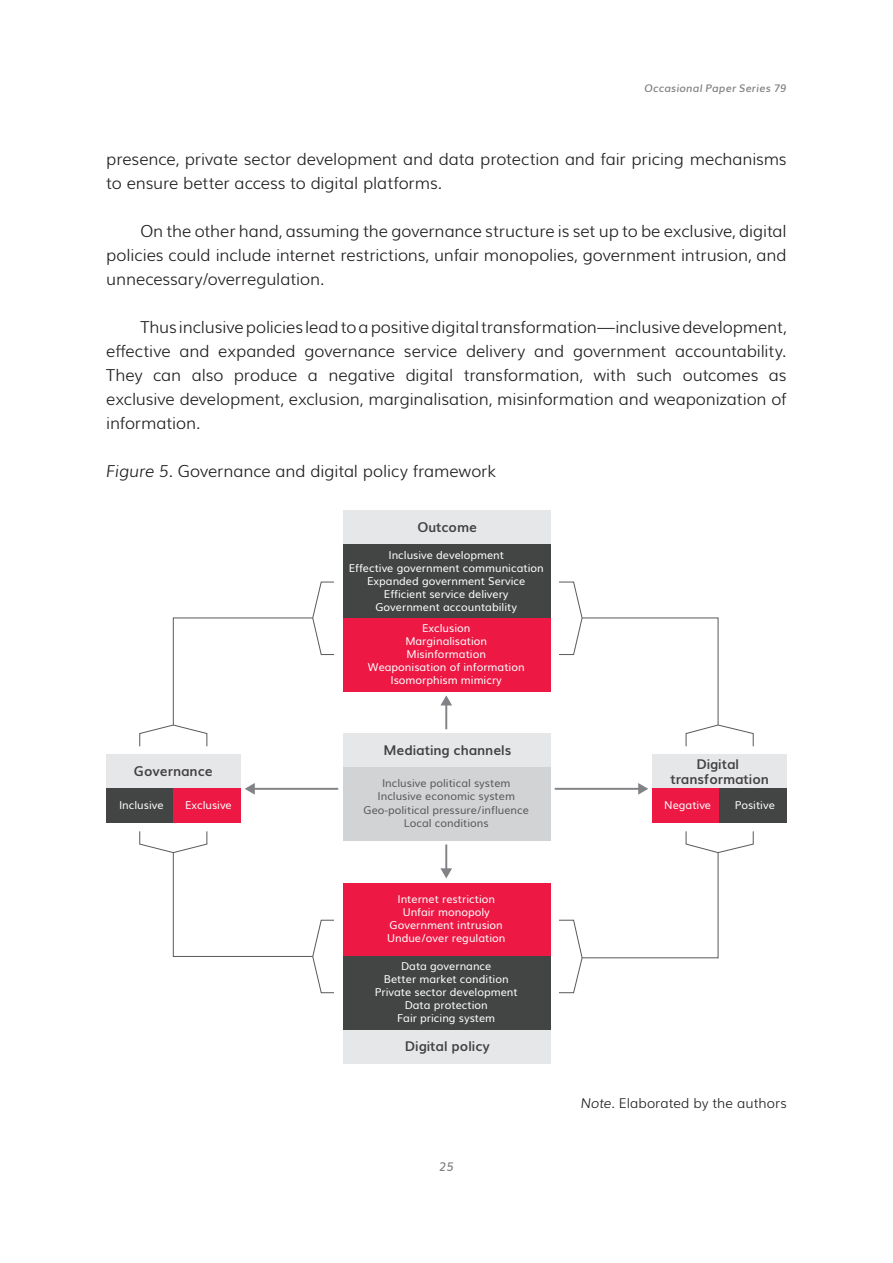
<style>
.page{position:relative;width:893px;height:1263px;background:#fff}
.page>*{position:absolute;margin:0;border:0;box-sizing:border-box;transform-origin:0 0}
.t1{font:300 16.5px/24px "Muli";letter-spacing:-.01em;color:#231f20;text-align:justify}
.t2{font:700 13.5px/15px "Muli";color:#414042;text-align:center}
.t3{font:300 13.5px "Muli";color:#231f20}
.t4{font:italic 600 12px "Muli";color:#808285}
.t5{font:10.8px/13px "Muli";color:#fff;text-align:center}
.t6{font:10.8px/13px "Muli";color:#58595b;text-align:center}
.t7{font:italic 600 10.5px "Muli";letter-spacing:.02em;color:#808285}
.s1{font-style:italic}
</style>
<div class="page">
<div style="left:342px;top:511px;width:208px;height:34px;background:#e6e7e8"></div>
<div style="left:342px;top:545px;width:208px;height:73px;background:#434444"></div>
<div style="left:342px;top:618px;width:208px;height:73px;background:#ed1944"></div>
<div style="left:342px;top:1030px;width:208px;height:34px;background:#e6e7e8"></div>
<div style="left:106px;top:755px;width:134px;height:34px;background:#e6e7e8"></div>
<div style="left:652px;top:755px;width:135px;height:34px;background:#e6e7e8"></div>
<div style="left:342px;top:734px;width:208px;height:34px;background:#e6e7e8"></div>
<div style="left:342px;top:883px;width:208px;height:73px;background:#ed1944"></div>
<div style="left:342px;top:956px;width:208px;height:74px;background:#434444"></div>
<div style="left:342px;top:768px;width:208px;height:73px;background:#d1d3d4"></div>
<div style="left:652px;top:789px;width:68px;height:34px;background:#ed1944"></div>
<div style="left:720px;top:789px;width:67px;height:34px;background:#434444"></div>
<div style="left:106px;top:789px;width:67px;height:34px;background:#434444"></div>
<div style="left:173px;top:789px;width:67px;height:34px;background:#ed1944"></div>
<svg style="left:139px;top:831px;width:195px;height:162px"></svg>
<svg style="left:139px;top:581px;width:195px;height:166px"></svg>
<svg style="left:559px;top:581px;width:195px;height:166px"></svg>
<svg style="left:559px;top:831px;width:195px;height:162px"></svg>
<hr style="left:445px;top:704px;width:2px;height:25px;background:#808285">
<svg style="left:441px;top:695px;width:11px;height:10px"></svg>
<hr style="left:555px;top:788px;width:85px;height:2px;background:#808285">
<svg style="left:638px;top:783px;width:10px;height:12px"></svg>
<hr style="left:253px;top:788px;width:85px;height:2px;background:#808285">
<svg style="left:245px;top:783px;width:10px;height:12px"></svg>
<hr style="left:445px;top:844px;width:2px;height:26px;background:#808285">
<svg style="left:440px;top:868px;width:12px;height:10px"></svg>
<p class="t7" style="left:644px;top:79px;width:144px">Occasional Paper Series 79</p>
<p class="t1" style="left:106px;top:146px;width:682px">presence, private sector development and data protection and fair pricing mechanisms to ensure better access to digital platforms.</p>
<p class="t1" style="left:106px;top:218px;width:682px;text-indent:34px">On the other hand, assuming the governance structure is set up to be exclusive, digital policies could include internet restrictions, unfair monopolies, government intrusion, and unnecessary/overregulation.</p>
<p class="t1" style="left:106px;top:314px;width:682px;text-indent:34px">Thus inclusive policies lead to a positive digital transformation—inclusive development, effective and expanded governance service delivery and government accountability.<br>They can also produce a negative digital transformation, with such outcomes as exclusive development, exclusion, marginalisation, misinformation and weaponization of information.</p>
<p class="t1" style="left:106px;top:458px;width:391px"><span class="s1">Figure 5.</span> Governance and digital policy framework</p>
<p class="t2" style="left:417px;top:518px;width:61px">Outcome</p>
<p class="t5" style="left:349px;top:547px;width:197px">Inclusive development<br>Effective government communication<br>Expanded government Service<br>Efficient service delivery<br>Government accountability</p>
<p class="t5" style="left:368px;top:620px;width:158px">Exclusion<br>Marginalisation<br>Misinformation<br>Weaponisation of information<br>Isomorphism mimicry</p>
<p class="t2" style="left:383px;top:741px;width:129px">Mediating channels</p>
<p class="t2" style="left:670px;top:756px;width:100px">Digital transformation</p>
<p class="t2" style="left:134px;top:763px;width:80px">Governance</p>
<p class="t6" style="left:364px;top:776px;width:167px">Inclusive political system<br>Inclusive economic system<br>Geo-political pressure/influence<br>Local conditions</p>
<p class="t5" style="left:119px;top:798px;width:46px">Inclusive</p>
<p class="t5" style="left:185px;top:798px;width:48px">Exclusive</p>
<p class="t5" style="left:664px;top:798px;width:48px">Negative</p>
<p class="t5" style="left:735px;top:798px;width:42px">Positive</p>
<p class="t5" style="left:387px;top:892px;width:120px">Internet restriction<br>Unfair monopoly<br>Government intrusion<br>Undue/over regulation</p>
<p class="t5" style="left:375px;top:959px;width:144px">Data governance<br>Better market condition<br>Private sector development<br>Data protection<br>Fair pricing system</p>
<p class="t2" style="left:405px;top:1037px;width:86px">Digital policy</p>
<p class="t4" style="left:439px;top:1157px;width:16px">25</p>
<p class="t3" style="left:581px;top:1093px;width:207px"><span class="s1">Note.</span> Elaborated by the authors</p>
</div>
